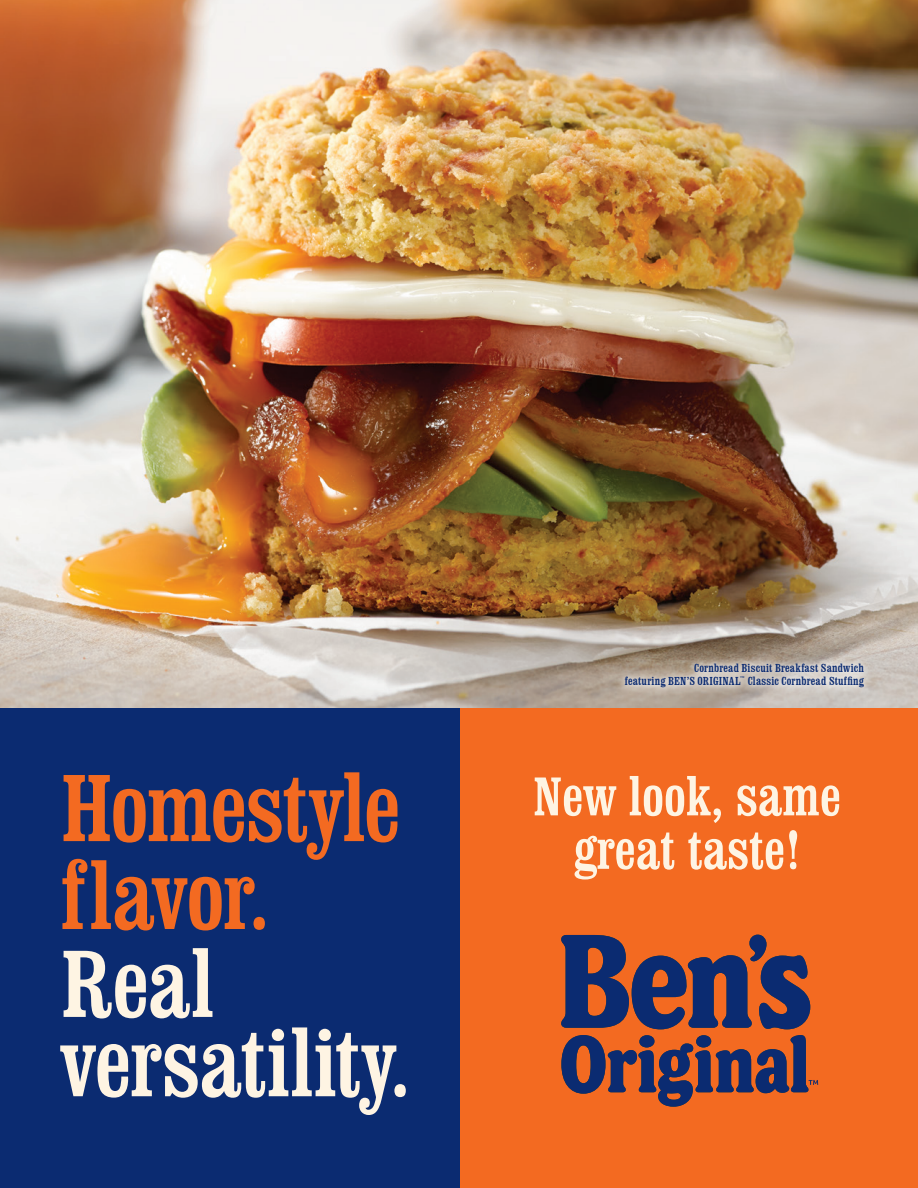
<style>
.page{position:relative;width:918px;height:1188px;background:#fff}
.page>*{position:absolute;margin:0;border:0;box-sizing:border-box;transform-origin:0 0}
.t1{font:condensed 97.8px/87.9px "Clarendon BT";letter-spacing:-.02em;color:#f36a21}
.t2{font:condensed 97.8px "Clarendon BT";letter-spacing:-.005em;color:#fef4e3}
.t3{font:condensed 55.95px/53.4px "Clarendon BT";color:#fef4e3;text-align:center}
.t4{font:condensed 12px/13.5px "Clarendon BT";letter-spacing:.015em;color:#0b2b71;text-align:right}
</style>
<div class="page">
<img style="left:0;top:0;width:918px;height:708px">
<div style="left:460px;top:708px;width:458px;height:480px;background:#f36a21"></div>
<div style="left:0;top:708px;width:460px;height:480px;background:#0b2b71"></div>
<svg style="left:561px;top:935px;width:257px;height:172px"></svg>
<div style="left:615px;top:654px;width:259px;height:43px;background:#fff;opacity:.75"></div>
<p class="t1" style="left:60px;top:762px;width:342px">Homestyle flavor.</p>
<p class="t2" style="left:60px;top:923px;width:156px">Real</p>
<p class="t2" style="left:60px;top:1002px;width:352px">versatility.</p>
<p class="t4" style="left:625px;top:660px;width:241px">Cornbread Biscuit Breakfast Sandwich<br>featuring BEN’S ORIGINAL<sup>™</sup> Classic Cornbread Stuffing</p>
<p class="t3" style="left:533px;top:768px;width:310px">New look, same great taste!</p>
</div>
